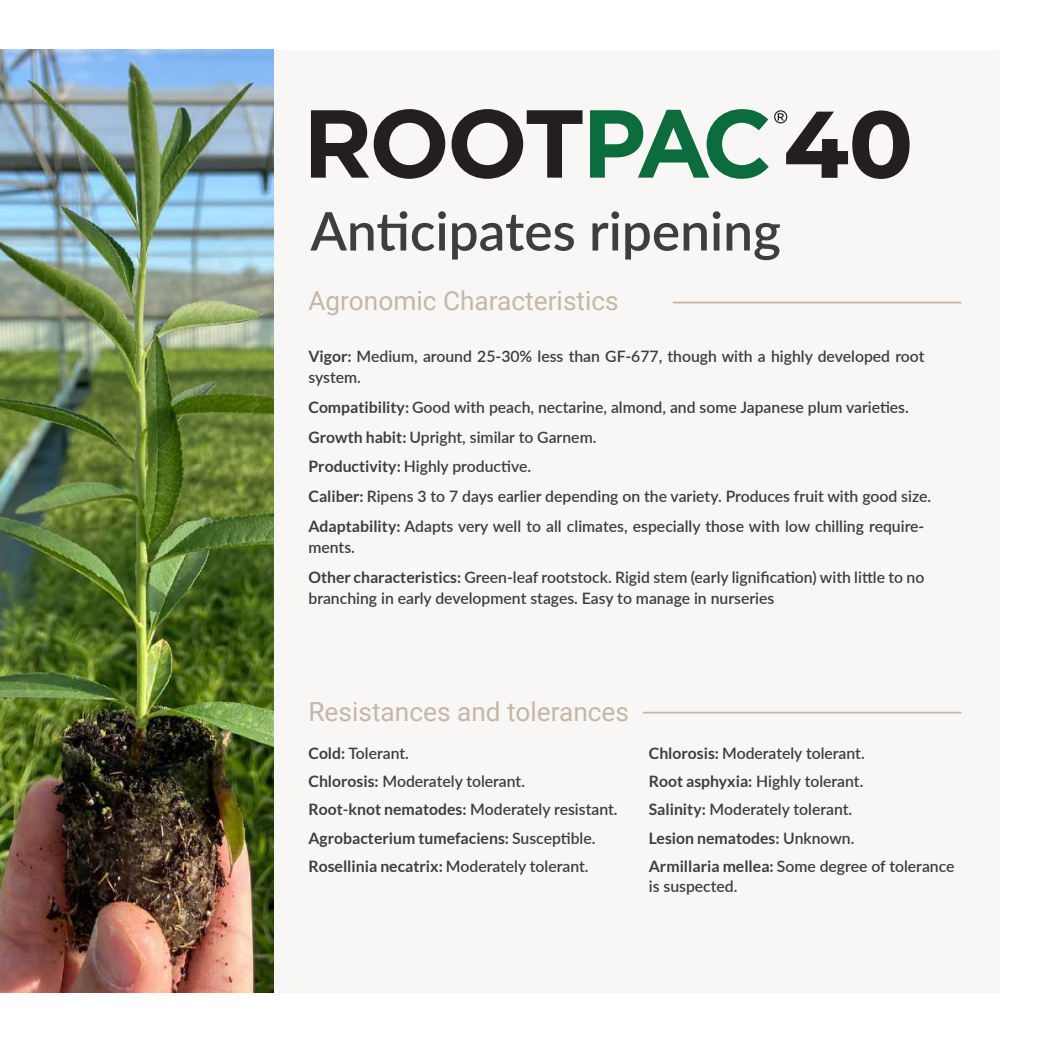
<style>
.page{position:relative;width:1042px;height:1042px;background:#fff}
.page>*{position:absolute;margin:0;border:0;box-sizing:border-box;transform-origin:0 0}
.t1{font:600 53.2px "Lato";color:#3e3e3f}
.t2{font:26.25px "Roboto";color:#c4b7a6}
.t3{font:600 15.75px/28.3px "Lato";color:#3e3e3f}
.s1{font-weight:700}
</style>
<div class="page">
<div style="left:57px;top:50px;width:942px;height:942px;background:#f9f7f6"></div>
<svg style="left:311px;top:109px;width:134px;height:70px"></svg>
<svg style="left:451px;top:109px;width:131px;height:70px"></svg>
<svg style="left:590px;top:109px;width:319px;height:70px"></svg>
<hr style="left:673px;top:302px;width:288px;height:1px;background:#c4b7a6">
<hr style="left:643px;top:712px;width:318px;height:1px;background:#c4b7a6">
<img style="left:0;top:50px;width:274px;height:942px">
<h1 class="t1" style="left:310px;top:192px;width:472px">Anticipates ripening</h1>
<h2 class="t2" style="left:308px;top:282px;width:312px">Agronomic Characteristics</h2>
<p class="t3" style="left:308px;top:345px;width:617px;line-height:21px"><span class="s1">Vigor:</span> Medium, around 25-30% less than GF-677, though with a highly developed root system.</p>
<p class="t3" style="left:308px;top:392px;width:624px;line-height:29.8px"><span class="s1">Compatibility:</span> Good with peach, nectarine, almond, and some Japanese plum varieties.<br><span class="s1">Growth habit:</span> Upright, similar to Garnem.<br><span class="s1">Productivity:</span> Highly productive.<br><span class="s1">Caliber:</span> Ripens 3 to 7 days earlier depending on the variety. Produces fruit with good size.<br><span class="s1">Adaptability:</span> Adapts very well to all climates, especially those with low chilling require-</p>
<p class="t3" style="left:308px;top:532px;width:617px;line-height:29.8px">ments.<br><span class="s1">Other characteristics:</span> Green-leaf rootstock. Rigid stem (early lignification) with little to no</p>
<p class="t3" style="left:308px;top:583px;width:467px">branching in early development stages. Easy to manage in nurseries</p>
<h2 class="t2" style="left:308px;top:693px;width:322px">Resistances and tolerances</h2>
<p class="t3" style="left:308px;top:738px;width:311px"><span class="s1">Cold:</span> Tolerant.<br><span class="s1">Chlorosis:</span> Moderately tolerant.<br><span class="s1">Root-knot nematodes:</span> Moderately resistant.<br><span class="s1">Agrobacterium tumefaciens:</span> Susceptible.<br><span class="s1">Rosellinia necatrix:</span> Moderately tolerant.</p>
<p class="t3" style="left:649px;top:738px;width:307px"><span class="s1">Chlorosis:</span> Moderately tolerant.<br><span class="s1">Root asphyxia:</span> Highly tolerant.<br><span class="s1">Salinity:</span> Moderately tolerant.<br><span class="s1">Lesion nematodes:</span> Unknown.<br><span class="s1">Armillaria mellea:</span> Some degree of tolerance</p>
<p class="t3" style="left:649px;top:871px;width:90px">is suspected.</p>
</div>
